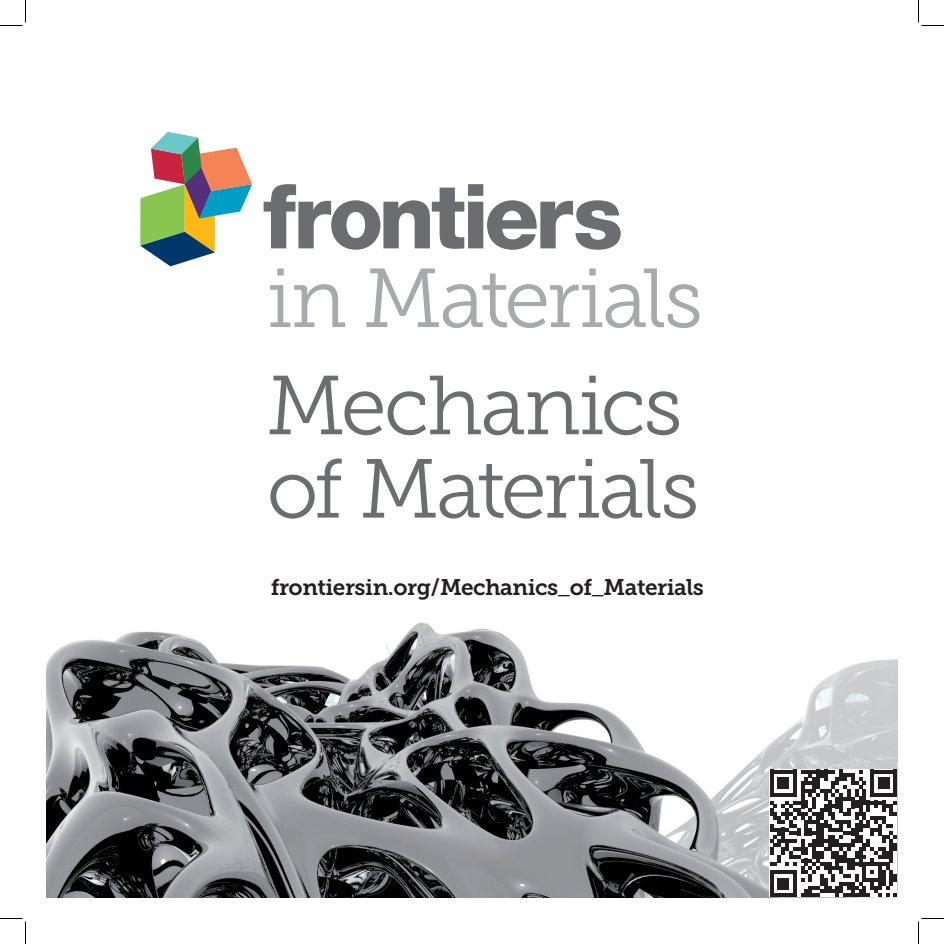
<style>
.page{position:relative;width:944px;height:944px;background:#fff}
.page>*{position:absolute;margin:0;border:0;box-sizing:border-box;transform-origin:0 0}
.t1{font:83.4px/83.4px "Museo Slab 300";letter-spacing:-.035em;color:#6c6d70}
.t2{font:83.4px "Museo Slab 300";letter-spacing:-.03em;color:#a8a9ad}
.t3{font:22.5px "Museo Slab 700";letter-spacing:-.02em;color:#231f20}
.s1{font-family:"Museo Slab 300"}
</style>
<div class="page">
<img style="left:47px;top:201px;width:850px;height:696px">
<svg style="left:140px;top:132px;width:112px;height:134px"></svg>
<svg style="left:264px;top:184px;width:357px;height:66px"></svg>
<svg style="left:770px;top:770px;width:127px;height:127px"></svg>
<svg style="left:0;top:0;width:26px;height:26px"></svg>
<svg style="left:0;top:918px;width:26px;height:26px"></svg>
<svg style="left:918px;top:0;width:26px;height:26px"></svg>
<svg style="left:918px;top:918px;width:26px;height:26px"></svg>
<h1 class="t2" style="left:267px;top:253px;width:438px">in Materials</h1>
<h1 class="t1" style="left:267px;top:364px;width:434px">Mechanics of Materials</h1>
<p class="t3" style="left:271px;top:575px;width:435px">frontiersin.org/Mechanics<span class="s1">_</span>of<span class="s1">_</span>Materials</p>
</div>
